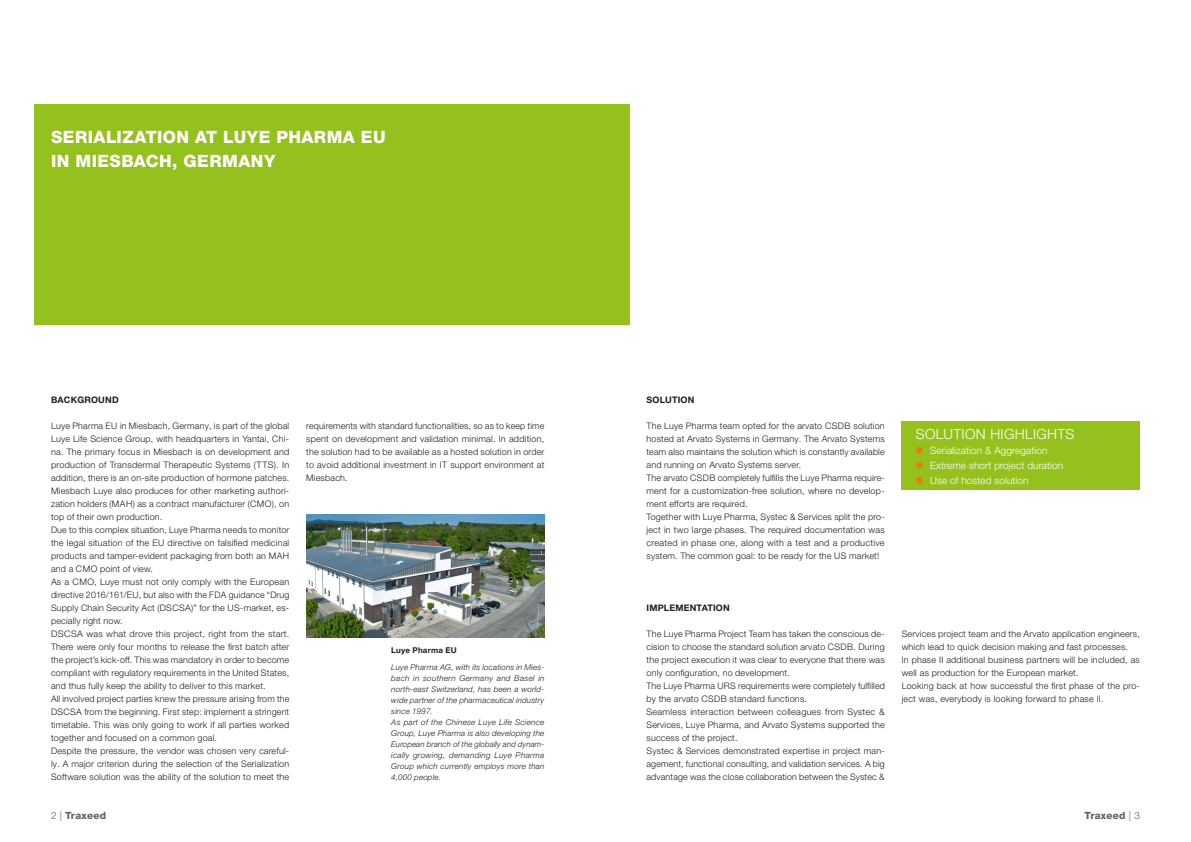
<style>
.page{position:relative;width:1191px;height:842px;background:#fff}
.page>*{position:absolute;margin:0;border:0;box-sizing:border-box;transform-origin:0 0}
.t1{font:800 17px/24px "Helvetica Neue LT Pro";letter-spacing:.03em;color:#fff}
.t2{font:300 14px "Helvetica Neue LT Pro";letter-spacing:.025em;color:#fff}
.t3{font:300 10px "Helvetica Neue LT Pro";letter-spacing:.01em;color:#fff}
.t4{font:800 10px "Helvetica Neue LT Pro";letter-spacing:.02em;color:#646363}
.t5{font:300 9px/13px "Helvetica Neue LT Pro";letter-spacing:.02em;color:#1d1d1b}
.t6{font:700 9px "Helvetica Neue LT Pro";letter-spacing:.02em;color:#1d1d1b}
.t7{font:italic 300 8px/11px "Helvetica Neue LT Pro";letter-spacing:.02em;color:#1d1d1b}
.t8{font:700 8px "Helvetica Neue LT Pro";letter-spacing:.02em;color:#1d1d1b}
.s1{color:#ef7d00}
.s2{font-weight:300}
</style>
<div class="page">
<div style="left:34px;top:104px;width:595px;height:221px;background:#95c11f"></div>
<div style="left:901px;top:421px;width:239px;height:69px;background:#95c11f"></div>
<img style="left:306px;top:514px;width:238px;height:123px">
<h1 class="t1" style="left:51px;top:124px;width:336px">SERIALIZATION AT LUYE PHARMA EU<br>IN MIESBACH, GERMANY</h1>
<p class="t6" style="left:51px;top:394px;width:69px">BACKGROUND</p>
<p class="t5" style="left:51px;top:419px;width:240px">Luye Pharma EU in Miesbach, Germany, is part of the global Luye Life Science Group, with headquarters in Yantai, Chi&shy;na. The primary focus in Miesbach is on development and production of Transdermal Therapeutic Systems (TTS). In addition, there is an on-site production of hormone patches.<br>Miesbach Luye also produces for other marketing authori&shy;zation holders (MAH) as a contract manufacturer (CMO), on top of their own production.<br>Due to this complex situation, Luye Pharma needs to monitor the legal situation of the EU directive on falsified medicinal products and tamper-evident packaging from both an MAH and a CMO point of view.<br>As a CMO, Luye must not only comply with the European directive 2016/161/EU, but also with the FDA guidance “Drug Supply Chain Security Act (DSCSA)” for the US-market, es&shy;pecially right now.<br>DSCSA was what drove this project, right from the start.<br>There were only four months to release the first batch after the project’s kick-off. This was mandatory in order to become compliant with regulatory requirements in the United States, and thus fully keep the ability to deliver to this market.<br>All involved project parties knew the pressure arising from the DSCSA from the beginning. First step: implement a stringent timetable. This was only going to work if all parties worked together and focused on a common goal.<br>Despite the pressure, the vendor was chosen very careful&shy;ly. A major criterion during the selection of the Serialization Software solution was the ability of the solution to meet the</p>
<p class="t5" style="left:306px;top:419px;width:240px;text-align:justify">requirements with standard functionalities, so as to keep time spent on development and validation minimal. In addition, the solution had to be available as a hosted solution in order to avoid additional investment in IT support environment at Miesbach.</p>
<p class="t8" style="left:391px;top:645px;width:67px">Luye Pharma EU</p>
<p class="t7" style="left:391px;top:662px;width:155px">Luye Pharma AG, with its locations in Mies&shy;bach in southern Germany and Basel in north-east Switzerland, has been a world&shy;wide partner of the pharmaceutical industry since 1997.<br>As part of the Chinese Luye Life Science Group, Luye Pharma is also developing the European branch of the globally and dynam&shy;ically growing, demanding Luye Pharma Group which currently employs more than 4,000 people.</p>
<p class="t6" style="left:646px;top:394px;width:49px">SOLUTION</p>
<p class="t5" style="left:646px;top:419px;width:240px">The Luye Pharma team opted for the arvato CSDB solution hosted at Arvato Systems in Germany. The Arvato Systems team also maintains the solution which is constantly available and running on Arvato Systems server.<br>The arvato CSDB completely fulfills the Luye Pharma require&shy;ment for a customization-free solution, where no develop&shy;ment efforts are required.<br>Together with Luye Pharma, Systec &amp; Services split the pro&shy;ject in two large phases. The required documentation was created in phase one, along with a test and a productive system. The common goal: to be ready for the US market!</p>
<h2 class="t2" style="left:916px;top:426px;width:160px">SOLUTION HIGHLIGHTS</h2>
<p class="t3" style="left:916px;top:444px;width:133px"><span class="s1">■</span> Serialization &amp; Aggregation</p>
<p class="t3" style="left:916px;top:459px;width:149px"><span class="s1">■</span> Extreme short project duration</p>
<p class="t3" style="left:916px;top:474px;width:114px"><span class="s1">■</span> Use of hosted solution</p>
<p class="t6" style="left:646px;top:602px;width:85px">IMPLEMENTATION</p>
<p class="t5" style="left:646px;top:627px;width:240px">The Luye Pharma Project Team has taken the conscious de&shy;cision to choose the standard solution arvato CSDB. During the project execution it was clear to everyone that there was only configuration, no development.<br>The Luye Pharma URS requirements were completely fulfilled by the arvato CSDB standard functions.<br>Seamless interaction between colleagues from Systec &amp; Services, Luye Pharma, and Arvato Systems supported the success of the project.<br>Systec &amp; Services demonstrated expertise in project man&shy;agement, functional consulting, and validation services. A big advantage was the close collaboration between the Systec &amp;</p>
<p class="t5" style="left:901px;top:627px;width:240px">Services project team and the Arvato application engineers, which lead to quick decision making and fast processes.<br>In phase II additional business partners will be included, as well as production for the European market.<br>Looking back at how successful the first phase of the pro&shy;ject was, everybody is looking forward to phase II.</p>
<p class="t4" style="left:51px;top:809px;width:56px"><span class="s2">2 |</span> Traxeed</p>
<p class="t4" style="left:1084px;top:809px;width:57px">Traxeed <span class="s2">| 3</span></p>
</div>
